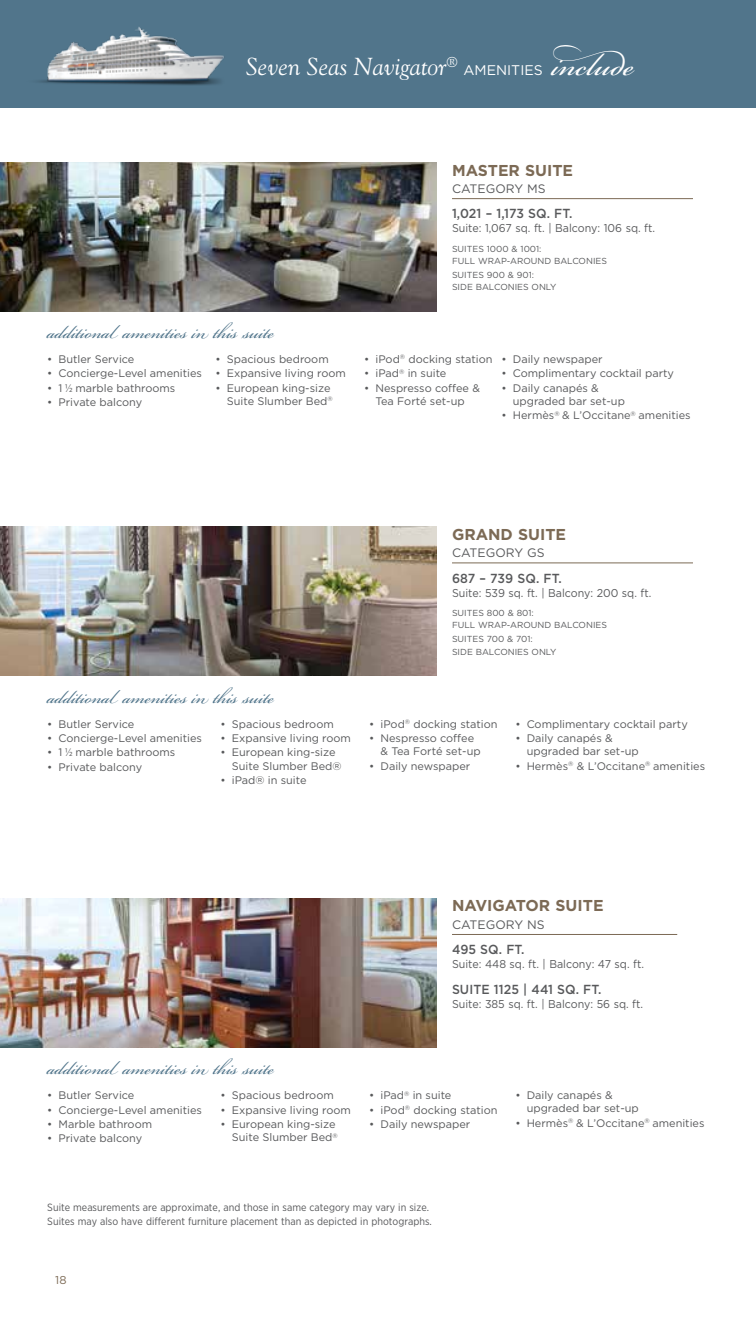
<style>
.page{position:relative;width:756px;height:1323px;background:#fff}
.page>*{position:absolute;margin:0;border:0;box-sizing:border-box;transform-origin:0 0}
.t1{font:49px "Bickham Script Pro";color:#fff}
.t2{font:28px "Bickham Script Pro";color:#51758b}
.t3{font:italic 24.5px "Goudy";color:#fff}
.t4{font:700 15.75px "Gotham";color:#7c6a55}
.t5{font:14px "Gotham";color:#fff}
.t6{font:500 13.12px "Gotham";letter-spacing:.005em;color:#58595b;scale:.94 1}
.t7{font:12.25px "Gotham";color:#58595b}
.t8{font:11.38px "Gotham";color:#58595b;scale:.94 1}
.t9{font:11.38px "Gotham";color:#7c6a55}
.t10{font:10.85px/13.1px "Gotham";color:#58595b}
.t11{font:10.5px/14px "Gotham Narrow";color:#58595b}
.t12{font:8.75px/12.2px "Gotham";color:#58595b}
.s1{font-family:"Gotham Narrow"}
</style>
<div class="page">
<div style="left:0;top:0;width:756px;height:108px;background:#51758b"></div>
<img style="left:0;top:527px;width:436px;height:149px">
<hr style="left:452px;top:563px;width:241px;height:1px;background:#7c6a55">
<img style="left:0;top:898px;width:436px;height:150px">
<hr style="left:452px;top:934px;width:225px;height:1px;background:#7c6a55">
<img style="left:39px;top:27px;width:185px;height:58px">
<img style="left:0;top:163px;width:436px;height:149px">
<hr style="left:452px;top:198px;width:241px;height:1px;background:#7c6a55">
<h3 class="t3" style="left:246px;top:52px;width:213px">Seven Seas Navigator<sup>®</sup></h3>
<p class="t5" style="left:464px;top:63px;width:65px">amenities</p>
<h1 class="t1" style="left:552px;top:30px;width:132px">include</h1>
<h2 class="t2" style="left:47px;top:312px;width:229px">additional amenities in this suite</h2>
<p class="t10" style="left:47px;top:352px;width:89px">• Butler Service</p>
<p class="t10" style="left:47px;top:367px;width:156px">• Concierge-Level amenities</p>
<p class="t10" style="left:47px;top:381px;width:130px">• 1 <span class="s1">½</span> marble bathrooms</p>
<p class="t10" style="left:47px;top:396px;width:97px">• Private balcony</p>
<p class="t10" style="left:215px;top:352px;width:115px">• Spacious bedroom</p>
<p class="t10" style="left:215px;top:367px;width:132px">• Expansive living room</p>
<p class="t10" style="left:215px;top:381px;width:119px;text-align:right">• European king-size<br>Suite Slumber Bed<sup>®</sup></p>
<h3 class="t4" style="left:452px;top:161px;width:123px">MASTER SUITE</h3>
<p class="t7" style="left:452px;top:182px;width:95px">CATEGORY MS</p>
<p class="t6" style="left:452px;top:206px;width:130px">1,021 – 1,173 SQ. FT.</p>
<p class="t8" style="left:452px;top:222px;width:218px">Suite: 1,067 sq. ft. | Balcony: 106 sq. ft.</p>
<p class="t12" style="left:452px;top:242px;width:156px">SUITES 1000 &amp; 1001:<br>FULL WRAP-AROUND BALCONIES</p>
<p class="t12" style="left:452px;top:269px;width:105px">SUITES 900 &amp; 901:<br>SIDE BALCONIES ONLY</p>
<p class="t10" style="left:364px;top:352px;width:130px">• iPod<sup>®</sup> docking station</p>
<p class="t10" style="left:364px;top:367px;width:84px">• iPad<sup>®</sup> in suite</p>
<p class="t10" style="left:364px;top:381px;width:117px;text-align:center">• Nespresso coffee &amp;<br>Tea Forté set-up</p>
<p class="t10" style="left:501px;top:352px;width:103px">• Daily newspaper</p>
<p class="t10" style="left:501px;top:367px;width:174px">• Complimentary cocktail party</p>
<p class="t10" style="left:513px;top:381px;width:114px;text-indent:-11px">• Daily canapés &amp; upgraded bar set-up</p>
<p class="t10" style="left:501px;top:409px;width:191px">• Hermès<sup>®</sup> &amp; L’Occitane<sup>®</sup> amenities</p>
<h2 class="t2" style="left:47px;top:677px;width:229px">additional amenities in this suite</h2>
<p class="t10" style="left:47px;top:717px;width:89px">• Butler Service</p>
<p class="t10" style="left:47px;top:731px;width:156px">• Concierge-Level amenities</p>
<p class="t10" style="left:47px;top:746px;width:130px">• 1 <span class="s1">½</span> marble bathrooms</p>
<p class="t10" style="left:47px;top:760px;width:97px">• Private balcony</p>
<p class="t10" style="left:220px;top:717px;width:115px">• Spacious bedroom</p>
<p class="t10" style="left:221px;top:731px;width:132px">• Expansive living room</p>
<p class="t10" style="left:232px;top:746px;width:111px;text-indent:-11px">• European king-size<br>Suite Slumber Bed®</p>
<p class="t10" style="left:221px;top:773px;width:88px">• iPad® in suite</p>
<h3 class="t4" style="left:452px;top:525px;width:116px">GRAND SUITE</h3>
<p class="t7" style="left:452px;top:546px;width:94px">CATEGORY gS</p>
<p class="t6" style="left:452px;top:571px;width:118px">687 – 739 SQ. FT.</p>
<p class="t8" style="left:452px;top:586px;width:214px">Suite: 539 sq. ft. | Balcony: 200 sq. ft.</p>
<p class="t12" style="left:452px;top:607px;width:83px">Suites 800 &amp; 801: full</p>
<p class="t12" style="left:478px;top:619px;width:8px">wrap</p>
<p class="t12" style="left:507px;top:619px;width:11px">-around</p>
<p class="t12" style="left:554px;top:619px;width:7px">balconies</p>
<p class="t12" style="left:452px;top:633px;width:82px">sui tes 700 &amp; 701: side</p>
<p class="t12" style="left:476px;top:645px;width:7px">balconies</p>
<p class="t12" style="left:532px;top:645px;width:8px">onl</p>
<p class="t12" style="left:550px;top:645px;width:8px">y</p>
<p class="t10" style="left:369px;top:717px;width:130px">• iPod<sup>®</sup> docking station</p>
<p class="t10" style="left:381px;top:731px;width:102px;text-indent:-11px">• Nespresso coffee &amp; Tea Forté set-up</p>
<p class="t10" style="left:369px;top:759px;width:103px">• Daily newspaper</p>
<p class="t10" style="left:515px;top:717px;width:174px">• Complimentary cocktail party</p>
<p class="t10" style="left:527px;top:731px;width:114px;text-indent:-11px">• Daily canapés &amp; upgraded bar set-up</p>
<p class="t10" style="left:515px;top:759px;width:191px">• Hermès<sup>®</sup> &amp; L’Occitane<sup>®</sup> amenities</p>
<h2 class="t2" style="left:47px;top:1048px;width:229px">additional amenities in this suite</h2>
<p class="t10" style="left:47px;top:1089px;width:89px">• Butler Service</p>
<p class="t10" style="left:47px;top:1103px;width:156px">• Concierge-Level amenities</p>
<p class="t10" style="left:47px;top:1118px;width:106px">• Marble bathroom</p>
<p class="t10" style="left:47px;top:1132px;width:97px">• Private balcony</p>
<p class="t10" style="left:220px;top:1089px;width:115px">• Spacious bedroom</p>
<p class="t10" style="left:221px;top:1103px;width:132px">• Expansive living room</p>
<p class="t10" style="left:221px;top:1118px;width:119px;text-align:right">• European king-size<br>Suite Slumber Bed<sup>®</sup></p>
<h3 class="t4" style="left:452px;top:897px;width:153px">NAVIGATOR SUITE</h3>
<p class="t7" style="left:452px;top:918px;width:94px">CATEGORY nS</p>
<p class="t6" style="left:452px;top:942px;width:79px">495 SQ. FT.</p>
<p class="t8" style="left:452px;top:958px;width:206px">Suite: 448 sq. ft. | Balcony: 47 sq. ft.</p>
<p class="t6" style="left:452px;top:982px;width:161px">SU ITE 1125 | 441 SQ. FT.</p>
<p class="t8" style="left:452px;top:997px;width:205px">Suite: 385 sq. ft. | Balcony: 56 sq. ft.</p>
<p class="t10" style="left:369px;top:1089px;width:84px">• iPad<sup>®</sup> in suite</p>
<p class="t10" style="left:369px;top:1103px;width:130px">• iPod<sup>®</sup> docking station</p>
<p class="t10" style="left:369px;top:1118px;width:103px">• Daily newspaper</p>
<p class="t10" style="left:527px;top:1089px;width:114px;text-indent:-11px">• Daily canapés &amp; upgraded bar set-up</p>
<p class="t10" style="left:515px;top:1116px;width:191px">• Hermès<sup>®</sup> &amp; L’Occitane<sup>®</sup> amenities</p>
<p class="t11" style="left:47px;top:1200px;width:386px">Suite measurements are approximate, and those in same category may vary in size.<br>Suites may also have different furniture placement than as depicted in photographs.</p>
<p class="t9" style="left:55px;top:1273px;width:13px">18</p>
</div>
